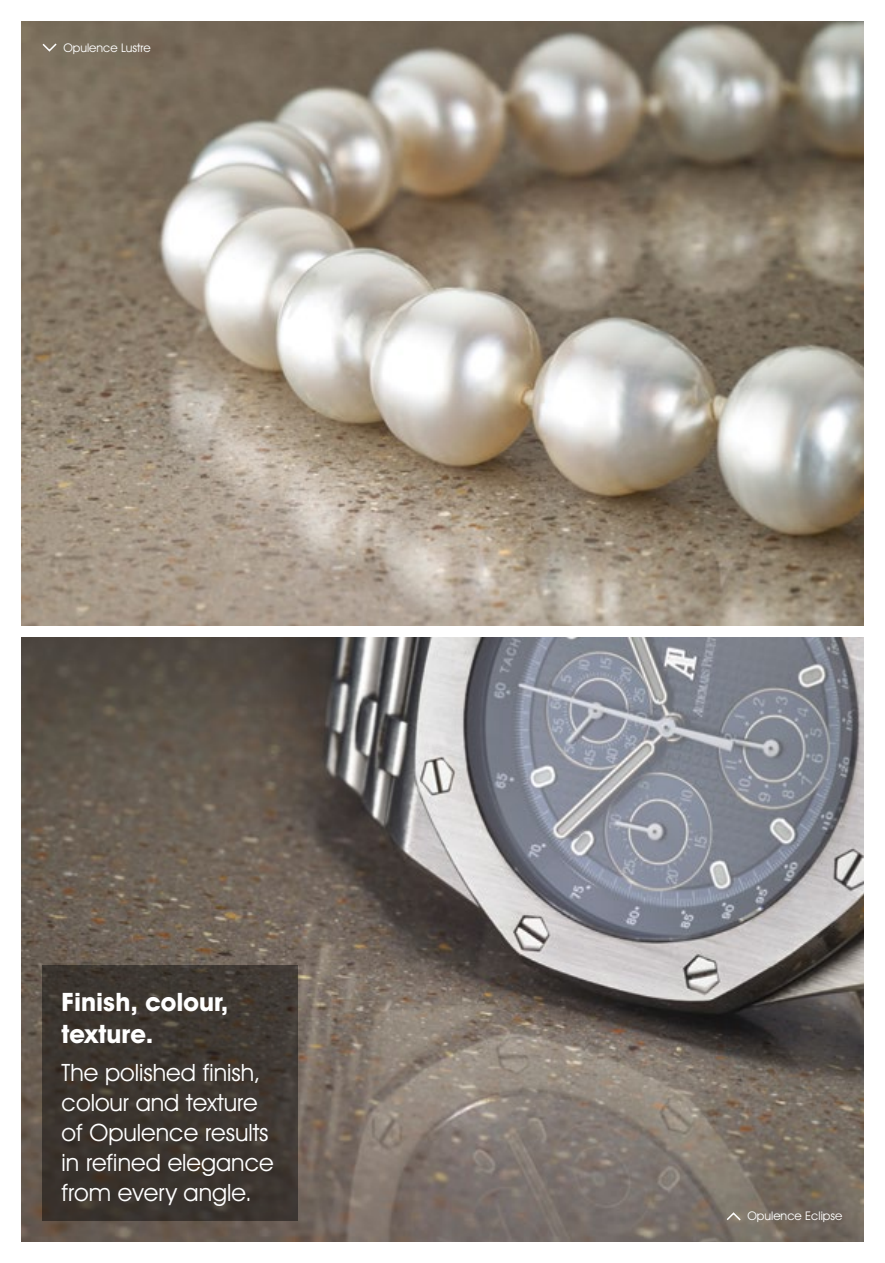
<style>
.page{position:relative;width:885px;height:1263px;background:#fff}
.page>*{position:absolute;margin:0;border:0;box-sizing:border-box;transform-origin:0 0}
.t1{font:700 25.5px/31.5px "Avant Garde IT Cby BT";color:#fff}
.t2{font:24px/30px "Avant Garde IT Cby BT";color:#fff}
.t3{font:12px "Avant Garde IT Cby BT";color:#fff}
</style>
<div class="page">
<img style="left:21px;top:21px;width:842px;height:604px">
<img style="left:21px;top:638px;width:842px;height:604px">
<svg style="left:725px;top:1211px;width:17px;height:11px"></svg>
<svg style="left:41px;top:42px;width:17px;height:11px"></svg>
<div style="left:43px;top:965px;width:255px;height:255px;background:#3c3630"></div>
<p class="t3" style="left:63px;top:40px;width:89px">Opulence Lustre</p>
<p class="t1" style="left:62px;top:986px;width:168px">Finish, colour, texture.</p>
<p class="t2" style="left:62px;top:1058px;width:214px">The polished finish, colour and texture of Opulence results in refined elegance from every angle.</p>
<p class="t3" style="left:747px;top:1209px;width:96px">Opulence Eclipse</p>
</div>
